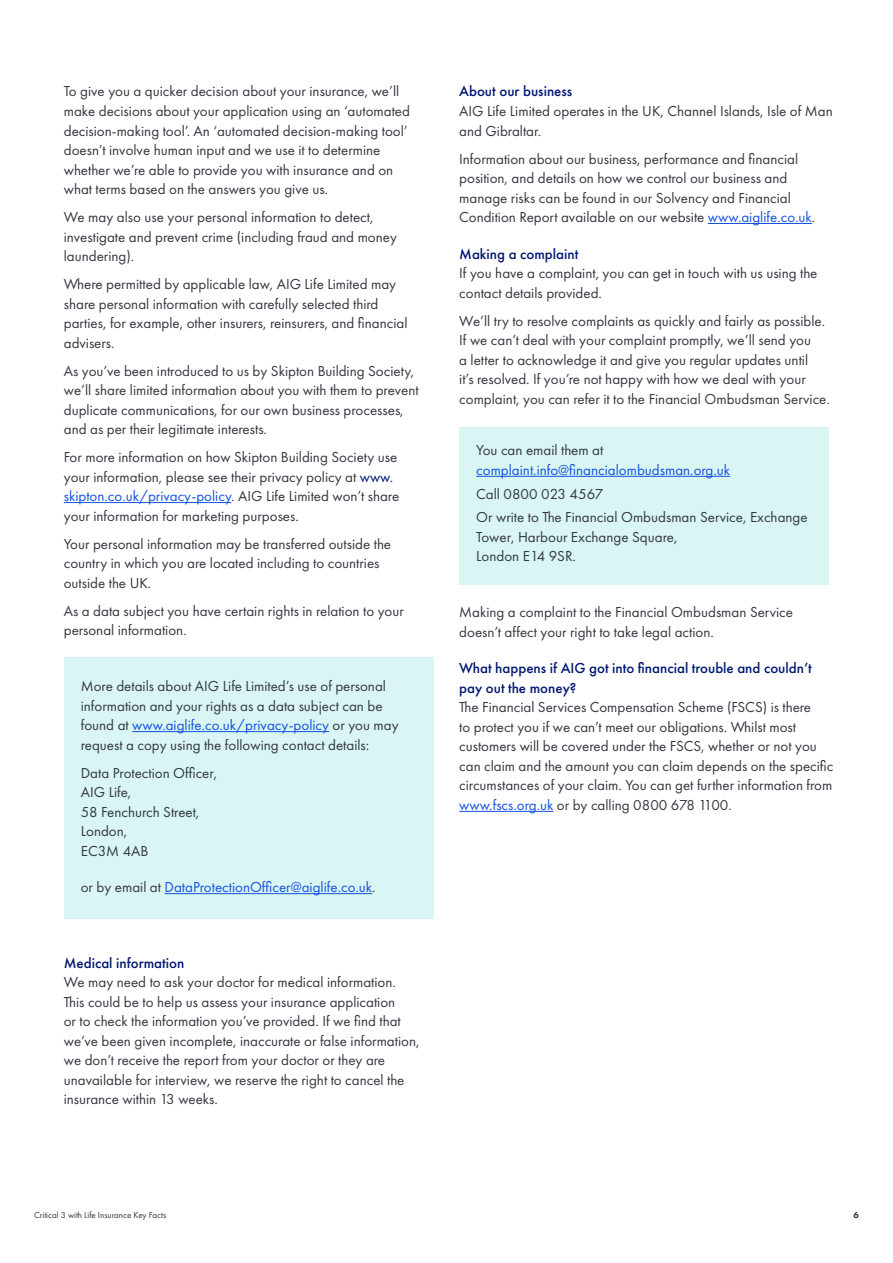
<style>
.page{position:relative;width:893px;height:1263px;background:#fff}
.page>*{position:absolute;margin:0;border:0;box-sizing:border-box;transform-origin:0 0}
.Body{font:15px/19.5px "Futura PT";color:#343741}
.End_body{font:15px/19.5px "Futura PT";color:#343741}
.t1{font:500 15px/19.5px "Futura PT";color:#001871}
.Bullets{font:15px/19.5px "Futura PT";color:#1352de}
.Body-2{font:15px "Futura PT";color:#1352de}
.Bullets-2{font:15px "Futura PT";color:#343741}
.t2{font:9px "Futura PT";color:#343741}
.t3{font:800 9px "Futura PT";color:#343741}
.s1{color:#001871}
.s2{color:#1352de}
.s3{color:#343741}
</style>
<div class="page">
<div style="left:64px;top:657px;width:370px;height:261px;background:#d9f5f4"></div>
<div style="left:459px;top:427px;width:370px;height:158px;background:#d9f5f4"></div>
<hr style="left:64px;top:502px;width:167px;height:1px;background:#1352de">
<hr style="left:132px;top:731px;width:197px;height:1px;background:#1352de">
<hr style="left:165px;top:893px;width:207px;height:1px;background:#1352de">
<hr style="left:708px;top:223px;width:104px;height:1px;background:#1352de">
<hr style="left:476px;top:476px;width:254px;height:1px;background:#1352de">
<hr style="left:459px;top:811px;width:94px;height:1px;background:#1352de">
<p class="Body" style="left:64px;top:82px;width:348px">To give you a quicker decision about your insurance, we’ll make decisions about your application using an ‘automated decision-making tool’. An ‘automated decision-making tool’ doesn’t involve human input and we use it to determine whether we’re able to provide you with insurance and on what terms based on the answers you give us.</p>
<p class="Body" style="left:64px;top:207px;width:335px">We may also use your personal information to detect, investigate and prevent crime (including fraud and money laundering).</p>
<p class="Body" style="left:64px;top:274px;width:345px">Where permitted by applicable law, AIG Life Limited may share personal information with carefully selected third parties, for example, other insurers, reinsurers, and financial advisers.</p>
<p class="Body" style="left:64px;top:361px;width:356px">As you’ve been introduced to us by Skipton Building Society, we’ll share limited information about you with them to prevent duplicate communications, for our own business processes, and as per their legitimate interests.</p>
<p class="Body" style="left:64px;top:447px;width:337px">For more information on how Skipton Building Society use your information, please see their privacy policy at <span class="s1">www. </span><span class="s2">skipton.co.uk/privacy-policy</span>. AIG Life Limited won’t share your information for marketing purposes.</p>
<p class="Body" style="left:64px;top:534px;width:329px">Your personal information may be transferred outside the country in which you are located including to countries outside the UK.</p>
<p class="Body" style="left:64px;top:601px;width:342px">As a data subject you have certain rights in relation to your personal information.</p>
<p class="Body" style="left:81px;top:676px;width:319px">More details about AIG Life Limited’s use of personal information and your rights as a data subject can be found at <span class="s2">www.aiglife.co.uk/privacy-policy</span> or you may request a copy using the following contact details:</p>
<p class="End_body" style="left:81px;top:763px;width:138px">Data Protection Officer,<br>AIG Life,<br>58 Fenchurch Street,<br>London,<br>EC3M 4AB</p>
<p class="Body-2" style="left:81px;top:878px;width:296px"><span class="s3">or by email at</span> DataProtectionOfficer@aiglife.co.uk<span class="s3">.</span></p>
<h3 class="t1" style="left:64px;top:953px;width:122px">Medical information</h3>
<p class="End_body" style="left:64px;top:972px;width:357px">We may need to ask your doctor for medical information.<br>This could be to help us assess your insurance application<br>or to check the information you’ve provided. If we find that we’ve been given incomplete, inaccurate or false information, we don’t receive the report from your doctor or they are unavailable for interview, we reserve the right to cancel the insurance within 13 weeks.</p>
<h3 class="t1" style="left:459px;top:82px;width:115px">About our business</h3>
<p class="Body" style="left:459px;top:101px;width:375px">AIG Life Limited operates in the UK, Channel Islands, Isle of Man and Gibraltar.</p>
<p class="End_body" style="left:459px;top:149px;width:358px">Information about our business, performance and financial position, and details on how we control our business and manage risks can be found in our Solvency and Financial Condition Report available on our website <span class="s2">www.aiglife.co.uk</span>.</p>
<h3 class="t1" style="left:459px;top:244px;width:121px">Making a complaint</h3>
<p class="Body" style="left:459px;top:263px;width:360px">If you have a complaint, you can get in touch with us using the contact details provided.</p>
<p class="Body" style="left:459px;top:311px;width:372px">We’ll try to resolve complaints as quickly and fairly as possible.<br>If we can’t deal with your complaint promptly, we’ll send you<br>a letter to acknowledge it and give you regular updates until<br>it’s resolved. If you’re not happy with how we deal with your complaint, you can refer it to the Financial Ombudsman Service.</p>
<p class="Bullets" style="left:476px;top:440px;width:256px"><span class="s3">You can email them at </span>complaint.info@financialombudsman.org.uk</p>
<p class="Bullets-2" style="left:476px;top:485px;width:129px">Call 0800 023 4567</p>
<p class="Body" style="left:476px;top:507px;width:333px">Or write to The Financial Ombudsman Service, Exchange<br>Tower, Harbour Exchange Square,<br>London E14 9SR.</p>
<p class="End_body" style="left:459px;top:602px;width:335px">Making a complaint to the Financial Ombudsman Service doesn’t affect your right to take legal action.</p>
<h3 class="t1" style="left:459px;top:659px;width:354px">What happens if AIG got into financial trouble and couldn’t pay out the money?</h3>
<p class="End_body" style="left:459px;top:697px;width:376px">The Financial Services Compensation Scheme (FSCS) is there<br>to protect you if we can’t meet our obligations. Whilst most customers will be covered under the FSCS, whether or not you can claim and the amount you can claim depends on the specific circumstances of your claim. You can get further information from <span class="s2">www.fscs.org.uk</span> or by calling 0800 678 1100.</p>
<p class="t2" style="left:34px;top:1209px;width:134px">Critical 3 with Life Insurance Key Facts</p>
<p class="t3" style="left:853px;top:1209px;width:7px">6</p>
</div>
